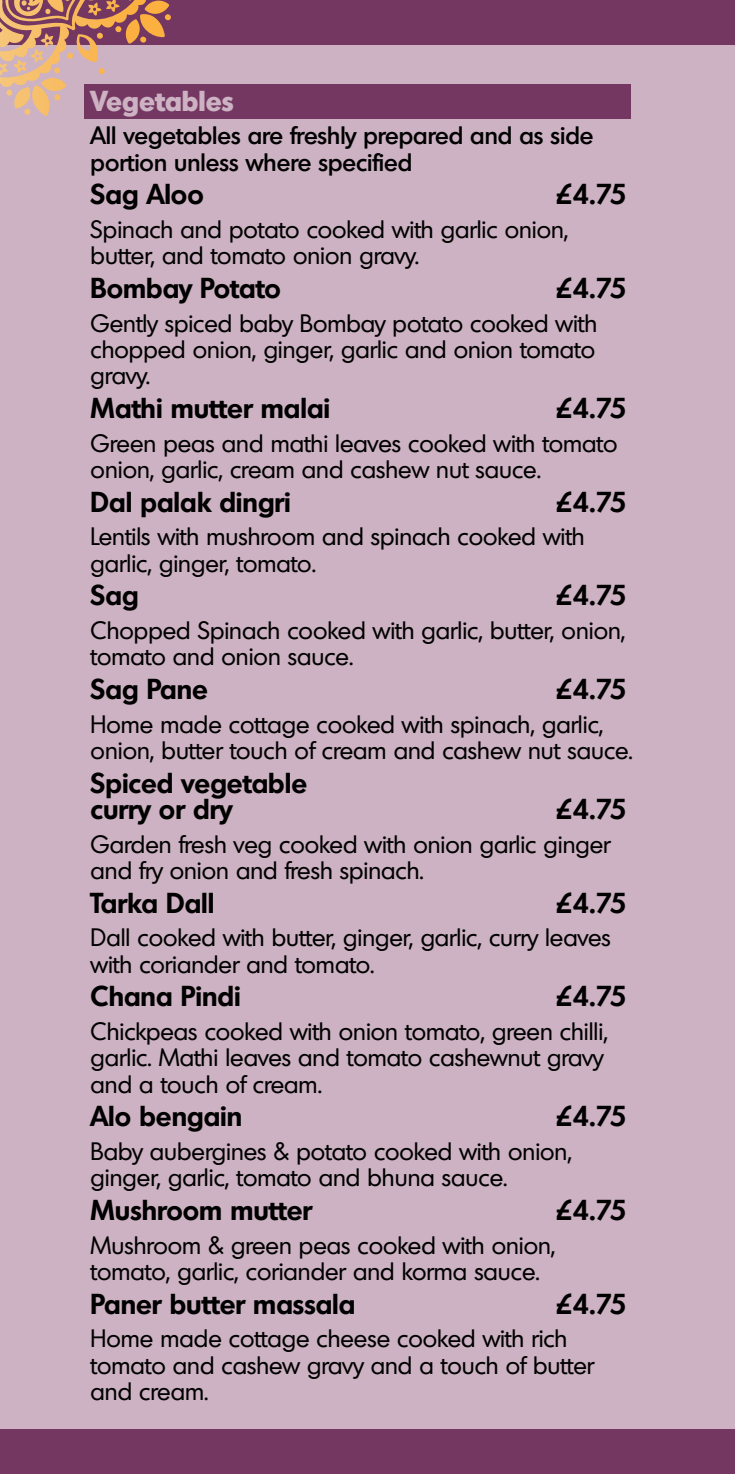
<style>
.page{position:relative;width:735px;height:1474px;background:#fff}
.page>*{position:absolute;margin:0;border:0;box-sizing:border-box;transform-origin:0 0}
.t1{font:600 28px/26.2px "Montreal";color:#000}
.t2{font:700 28px "Montreal";color:#ccb2c2}
.t3{font:24.5px/26.2px "Montreal";color:#000}
.t4{font:500 24.5px/26.2px "Montreal";color:#000}
</style>
<div class="page">
<div style="left:0;top:0;width:734px;height:1473px;background:#ccb2c2"></div>
<div style="left:0;top:0;width:734px;height:45px;background:#733761"></div>
<div style="left:0;top:1429px;width:734px;height:44px;background:#733761"></div>
<svg style="left:0;top:0;width:146px;height:87px"></svg>
<div style="left:84px;top:84px;width:546px;height:35px;background:#733761"></div>
<p class="t2" style="left:91px;top:82px;width:144px">Vegetables</p>
<p class="t4" style="left:91px;top:122px;width:504px">All vegetables are freshly prepared and as side portion unless where specified</p>
<p class="t1" style="left:91px;top:180px;width:115px">Sag Aloo</p>
<p class="t1" style="left:556px;top:180px;width:72px">£4.75</p>
<p class="t3" style="left:91px;top:215px;width:479px">Spinach and potato cooked with garlic onion, butter, and tomato onion gravy.</p>
<p class="t1" style="left:91px;top:274px;width:192px">Bombay Potato</p>
<p class="t1" style="left:556px;top:274px;width:72px">£4.75</p>
<p class="t3" style="left:91px;top:309px;width:508px;text-align:justify">Gently spiced baby Bombay potato cooked with chopped onion, ginger, garlic and onion tomato gravy.</p>
<p class="t1" style="left:91px;top:394px;width:241px">Mathi mutter malai</p>
<p class="t1" style="left:556px;top:394px;width:72px">£4.75</p>
<p class="t3" style="left:91px;top:429px;width:528px">Green peas and mathi leaves cooked with tomato onion, garlic, cream and cashew nut sauce.</p>
<p class="t1" style="left:91px;top:487px;width:202px">Dal palak dingri</p>
<p class="t1" style="left:556px;top:487px;width:72px">£4.75</p>
<p class="t3" style="left:91px;top:523px;width:495px">Lentils with mushroom and spinach cooked with garlic, ginger, tomato.</p>
<p class="t1" style="left:91px;top:581px;width:49px">Sag</p>
<p class="t1" style="left:556px;top:581px;width:72px">£4.75</p>
<p class="t3" style="left:91px;top:616px;width:536px">Chopped Spinach cooked with garlic, butter, onion, tomato and onion sauce.</p>
<p class="t1" style="left:91px;top:675px;width:119px">Sag Pane</p>
<p class="t1" style="left:556px;top:675px;width:72px">£4.75</p>
<p class="t3" style="left:91px;top:710px;width:543px">Home made cottage cooked with spinach, garlic, onion, butter touch of cream and cashew nut sauce.</p>
<p class="t1" style="left:91px;top:768px;width:218px">Spiced vegetable curry or dry</p>
<p class="t1" style="left:556px;top:794px;width:72px">£4.75</p>
<p class="t3" style="left:91px;top:830px;width:521px">Garden fresh veg cooked with onion garlic ginger and fry onion and fresh spinach.</p>
<p class="t1" style="left:91px;top:888px;width:125px">Tarka Dall</p>
<p class="t1" style="left:556px;top:888px;width:72px">£4.75</p>
<p class="t3" style="left:91px;top:923px;width:521px">Dall cooked with butter, ginger, garlic, curry leaves with coriander and tomato.</p>
<p class="t1" style="left:91px;top:982px;width:151px">Chana Pindi</p>
<p class="t1" style="left:556px;top:982px;width:72px">£4.75</p>
<p class="t3" style="left:91px;top:1017px;width:518px">Chickpeas cooked with onion tomato, green chilli, garlic. Mathi leaves and tomato cashewnut gravy and a touch of cream.</p>
<p class="t1" style="left:91px;top:1102px;width:153px">Alo bengain</p>
<p class="t1" style="left:556px;top:1102px;width:72px">£4.75</p>
<p class="t3" style="left:91px;top:1137px;width:482px">Baby aubergines &amp; potato cooked with onion, ginger, garlic, tomato and bhuna sauce.</p>
<p class="t1" style="left:91px;top:1195px;width:223px">Mushroom mutter</p>
<p class="t1" style="left:556px;top:1195px;width:72px">£4.75</p>
<p class="t3" style="left:91px;top:1231px;width:466px">Mushroom &amp; green peas cooked with onion, tomato, garlic, coriander and korma sauce.</p>
<p class="t1" style="left:91px;top:1289px;width:266px">Paner butter massala</p>
<p class="t1" style="left:556px;top:1289px;width:72px">£4.75</p>
<p class="t3" style="left:91px;top:1324px;width:504px">Home made cottage cheese cooked with rich tomato and cashew gravy and a touch of butter and cream.</p>
</div>
